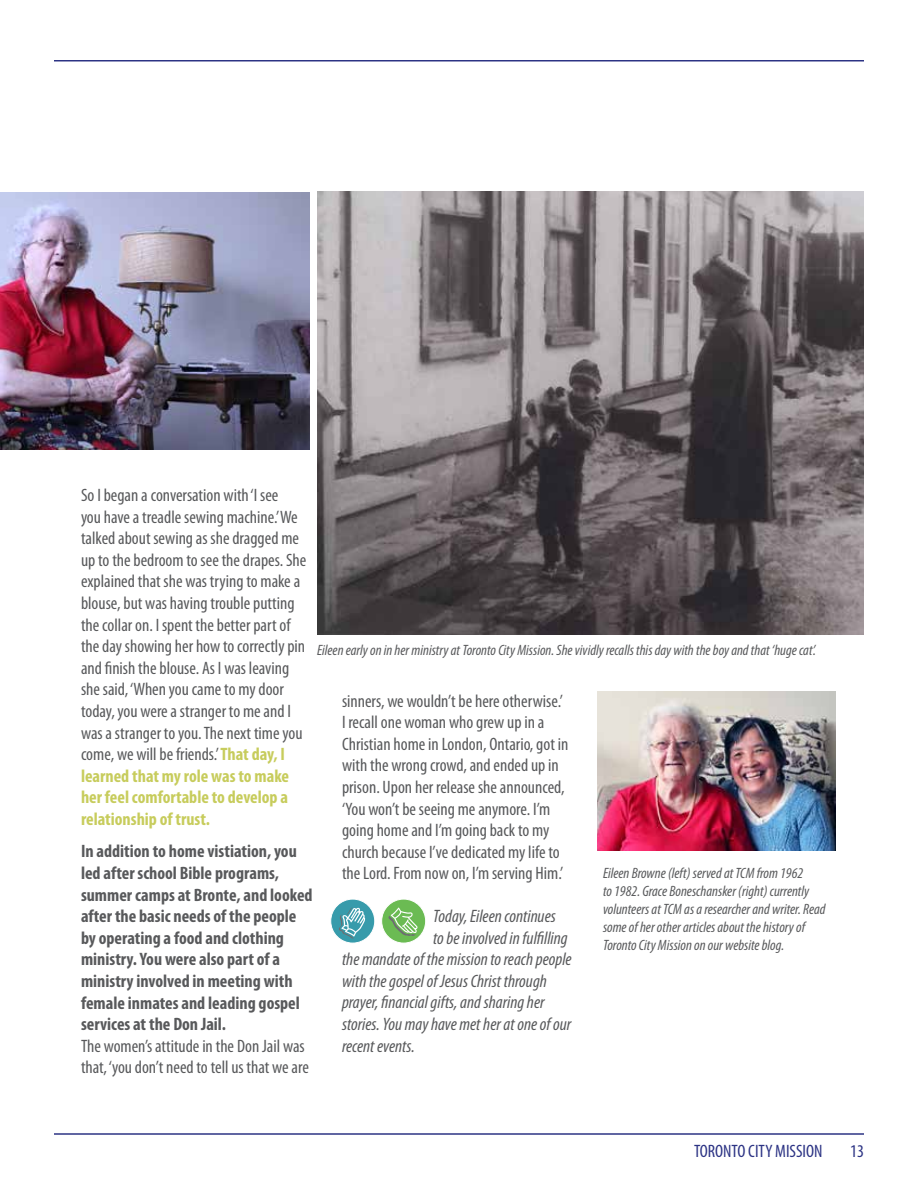
<style>
.page{position:relative;width:918px;height:1188px;background:#fff}
.page>*{position:absolute;margin:0;border:0;box-sizing:border-box;transform-origin:0 0}
.t1{font:condensed 18px/21.6px "Myriad Pro";color:#58595b}
.t2{font:700 condensed 18px/21.6px "Myriad Pro";color:#58595b}
.t3{font:italic condensed 18px "Myriad Pro";color:#58595b}
.t4{font:condensed 18px "Myriad Pro";color:#2c3384}
.t5{font:italic condensed 15px/18px "Myriad Pro";color:#58595b}
.s1{font-weight:700;color:#c7cc5c}
</style>
<div class="page">
<hr style="left:54px;top:1133px;width:810px;height:2px;background:#2c3384">
<hr style="left:54px;top:60px;width:810px;height:2px;background:#2c3384">
<img style="left:597px;top:692px;width:239px;height:158px">
<img style="left:0;top:193px;width:309px;height:256px">
<img style="left:317px;top:191px;width:547px;height:443px">
<div style="left:382px;top:899px;width:44px;height:44px;background:#6bbb53;border-radius:50%"></div>
<div style="left:381px;top:899px;width:45px;height:44px;border:1px solid #fff;border-radius:50%"></div>
<svg style="left:388px;top:906px;width:31px;height:33px"></svg>
<div style="left:331px;top:899px;width:44px;height:44px;background:#379bab;border-radius:50%"></div>
<div style="left:330px;top:899px;width:45px;height:45px;border:1px solid #fff;border-radius:50%"></div>
<svg style="left:339px;top:907px;width:28px;height:32px"></svg>
<p class="t1" style="left:81px;top:485px;width:227px">So I began a conversation with ‘I see<br>you have a treadle sewing machine.’We talked about sewing as she dragged me up to the bedroom to see the drapes. She explained that she was trying to make a blouse, but was having trouble putting the collar on. I spent the better part of the day showing her how to correctly pin and finish the blouse. As I was leaving she said, ‘When you came to my door today, you were a stranger to me and I was a stranger to you. The next time you come, we will be friends.’ <span class="s1">That day, I learned that my role was to make her feel comfortable to develop a relationship of trust.</span></p>
<p class="t2" style="left:81px;top:841px;width:233px">In addition to home vistiation, you led after school Bible programs, summer camps at Bronte, and looked after the basic needs of the people by operating a food and clothing ministry. You were also part of a ministry involved in meeting with female inmates and leading gospel services at the Don Jail.</p>
<p class="t1" style="left:81px;top:1035px;width:229px">The women’s attitude in the Don Jail was that, ‘you don’t need to tell us that we are</p>
<p class="t5" style="left:317px;top:641px;width:500px">Eileen early on in her ministry at Toronto City Mission. She vividly recalls this day with the boy and that ‘huge cat’.</p>
<p class="t1" style="left:342px;top:690px;width:228px">sinners, we wouldn’t be here otherwise.’ I recall one woman who grew up in a Christian home in London, Ontario, got in with the wrong crowd, and ended up in prison. Upon her release she announced, ‘You won’t be seeing me anymore. I’m going home and I’m going back to my church because I’ve dedicated my life to the Lord. From now on, I’m serving Him.’</p>
<p class="t3" style="left:433px;top:905px;width:124px">Today, Eileen continues</p>
<p class="t3" style="left:433px;top:927px;width:136px">to be involved in fulfilling</p>
<p class="t3" style="left:342px;top:948px;width:231px">the mandate of the mission to reach people</p>
<p class="t3" style="left:342px;top:970px;width:206px">with the gospel of Jesus Christ through</p>
<p class="t3" style="left:342px;top:992px;width:204px">prayer, financial gifts, and sharing her</p>
<p class="t3" style="left:342px;top:1013px;width:231px">stories. You may have met her at one of our</p>
<p class="t3" style="left:342px;top:1035px;width:74px">recent events.</p>
<p class="t5" style="left:603px;top:864px;width:224px">Eileen Browne (left) served at TCM from 1962<br>to 1982. Grace Boneschansker (right) currently volunteers at TCM as a researcher and writer. Read some of her other articles about the history of Toronto City Mission on our website blog.</p>
<p class="t4" style="left:694px;top:1141px;width:130px">TORONTO CITY MISSION</p>
<p class="t4" style="left:850px;top:1141px;width:15px">13</p>
</div>
